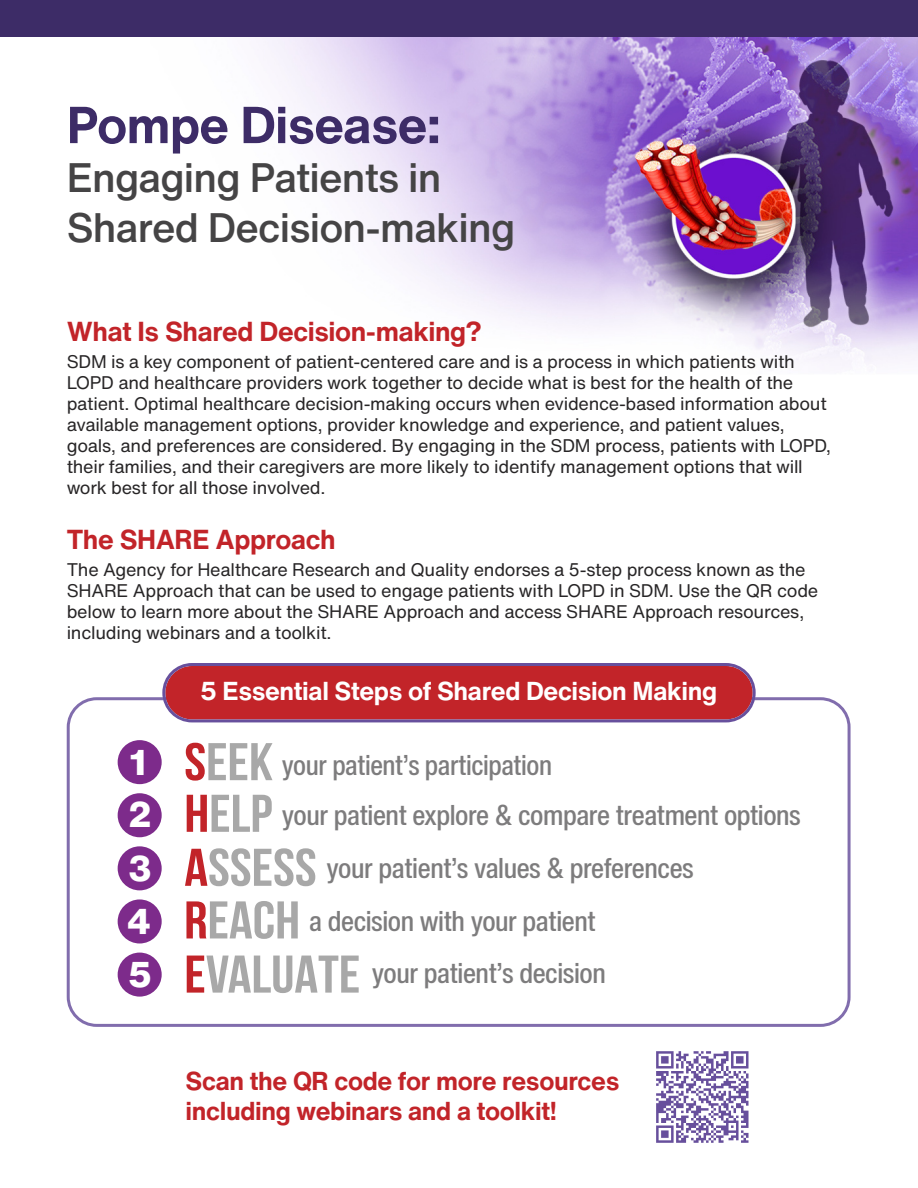
<style>
.page{position:relative;width:918px;height:1188px;background:#fff}
.page>*{position:absolute;margin:0;border:0;box-sizing:border-box;transform-origin:0 0}
.t1{font:700 52.95px "Bebas Neue";color:#a8a8a8;scale:1.1 1}
.t2{font:700 51px "Helvetica Now Text";letter-spacing:-.015em;color:#3d2c67}
.t3{font:500 40.5px/49.2px "Helvetica Now Text";letter-spacing:-.02em;color:#454445}
.t4{font:800 35.25px/52.9px "Helvetica Now Text";color:#fff}
.t5{font:500 condensed 28.5px "Helvetica Now Text";letter-spacing:-.015em;color:#7d7c7d}
.t6{font:700 27px "Helvetica Now Text";letter-spacing:-.015em;color:#c22429}
.t7{font:700 25.5px/30.6px "Helvetica Now Text";letter-spacing:-.015em;color:#c22429}
.t8{font:700 25.5px "Helvetica Now Text";letter-spacing:-.015em;color:#fff}
.t9{font:18px/21px "Helvetica Now Text";letter-spacing:-.015em;color:#272526}
.s1{color:#c22429}
</style>
<div class="page">
<svg style="left:67px;top:697px;width:784px;height:330px"></svg>
<svg style="left:162px;top:663px;width:594px;height:59px;background:#ba2e3a"></svg>
<img style="left:139px;top:36px;width:779px;height:330px">
<img style="left:656px;top:1051px;width:93px;height:92px">
<div style="left:118px;top:740px;width:44px;height:44px;background:#7d2b8b;border-radius:50%"></div>
<div style="left:118px;top:793px;width:44px;height:44px;background:#7d2b8b;border-radius:50%"></div>
<div style="left:118px;top:846px;width:44px;height:44px;background:#7d2b8b;border-radius:50%"></div>
<div style="left:118px;top:899px;width:44px;height:44px;background:#7d2b8b;border-radius:50%"></div>
<div style="left:118px;top:953px;width:44px;height:44px;background:#7d2b8b;border-radius:50%"></div>
<div style="left:0;top:0;width:918px;height:36px;background:#3d2c67"></div>
<p class="t2" style="left:67px;top:87px;width:376px">Pompe Disease:</p>
<p class="t3" style="left:67px;top:153px;width:450px">Engaging Patients in<br>Shared Decision-making</p>
<p class="t6" style="left:67px;top:311px;width:417px">What Is Shared Decision-making?</p>
<p class="t9" style="left:67px;top:351px;width:766px">SDM is a key component of patient-centered care and is a process in which patients with LOPD and healthcare providers work together to decide what is best for the health of the patient. Optimal healthcare decision-making occurs when evidence-based information about available management options, provider knowledge and experience, and patient values, goals, and preferences are considered. By engaging in the SDM process, patients with LOPD, their families, and their caregivers are more likely to identify management options that will work best for all those involved.</p>
<p class="t6" style="left:67px;top:519px;width:271px">The SHARE Approach</p>
<p class="t9" style="left:67px;top:559px;width:753px">The Agency for Healthcare Research and Quality endorses a 5-step process known as the SHARE Approach that can be used to engage patients with LOPD in SDM. Use the QR code below to learn more about the SHARE Approach and access SHARE Approach resources, including webinars and a toolkit.</p>
<p class="t8" style="left:200px;top:672px;width:519px">5 Essential Steps of Shared Decision Making</p>
<p class="t4" style="left:126px;top:736px;width:27px">1<br>2<br>3<br>4<br>5</p>
<p class="t1" style="left:184px;top:740px;width:82px"><span class="s1">S</span>EEK</p>
<p class="t1" style="left:184px;top:792px;width:82px"><span class="s1">H</span>ELP</p>
<p class="t1" style="left:184px;top:846px;width:122px"><span class="s1">A</span>SSESS</p>
<p class="t1" style="left:184px;top:899px;width:107px"><span class="s1">R</span>EACH</p>
<p class="t1" style="left:184px;top:953px;width:161px"><span class="s1">E</span>VALUATE</p>
<p class="t5" style="left:282px;top:743px;width:272px">your patient’s participation</p>
<p class="t5" style="left:282px;top:793px;width:520px">your patient explore &amp; compare treatment options</p>
<p class="t5" style="left:327px;top:846px;width:369px">your patient’s values &amp; preferences</p>
<p class="t5" style="left:309px;top:899px;width:288px">a decision with your patient</p>
<p class="t5" style="left:372px;top:952px;width:236px">your patient’s decision</p>
<p class="t7" style="left:186px;top:1065px;width:435px">Scan the QR code for more resources including webinars and a toolkit!</p>
</div>
